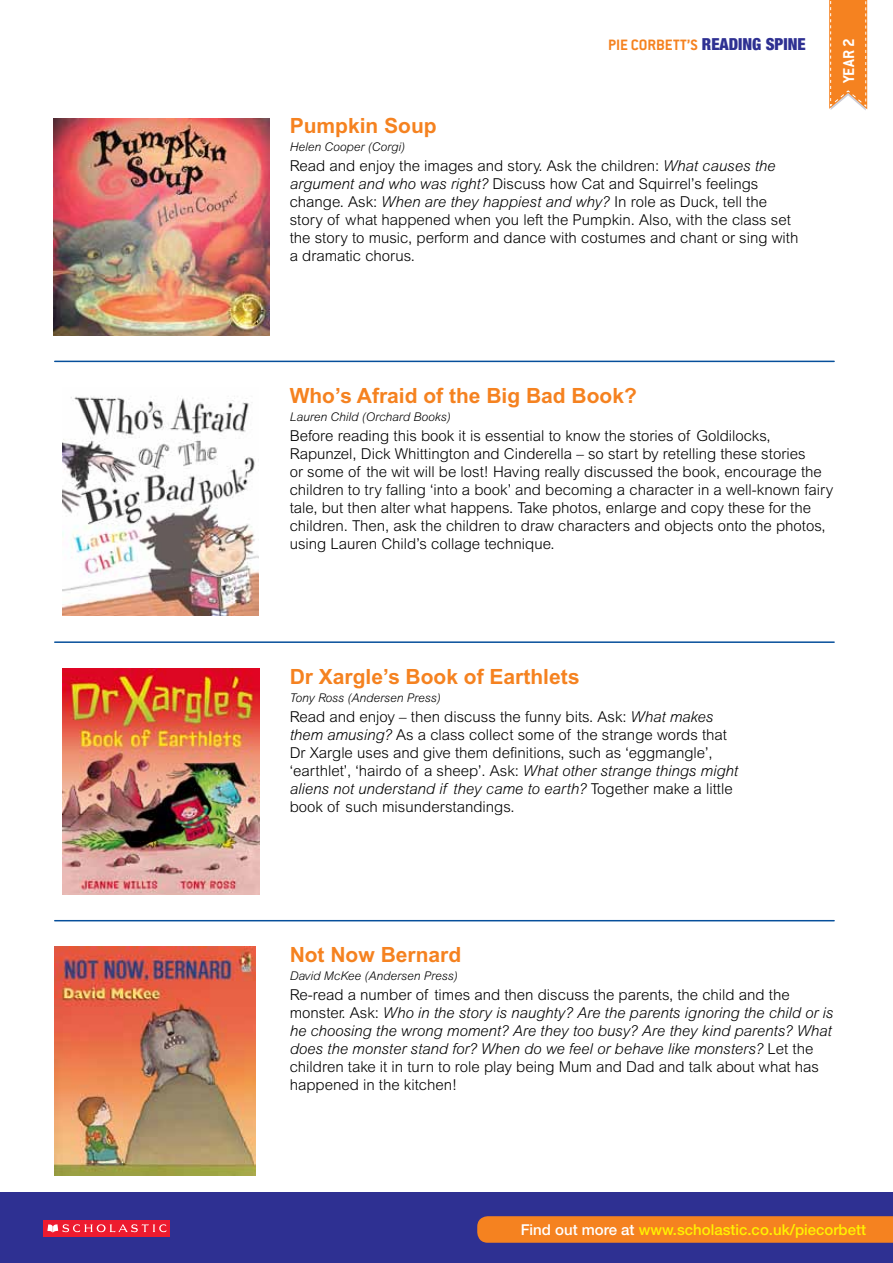
<style>
.page{position:relative;width:893px;height:1263px;background:#fff}
.page>*{position:absolute;margin:0;border:0;box-sizing:border-box;transform-origin:0 0}
.t1{font:700 21px "Arial MT Std";color:#f58220}
.t2{font:700 17.25px "Conduit ITC";color:#fff}
.t3{font:700 16.5px "Conduit ITC";color:#f58220}
.t4{font:300 15px/18px "Arial MT Std";color:#000}
.t5{font:italic 300 15px/18px "Arial MT Std";color:#000}
.t6{font:500 15px "Helvetica Neue LT Std";color:#fff200}
.t7{font:500 15px "Helvetica Neue LT Std";color:#fff}
.t8{font:italic 300 12px "Arial MT Std";color:#000}
.s1{font-family:"Helvetica Neue";font-weight:900;font-stretch:condensed;color:#2e3092}
.s2{font-style:italic}
.s3{font-style:normal}
.s4{color:#fff200}
.s5{color:#fff}
</style>
<div class="page">
<div style="left:0;top:1193px;width:893px;height:70px;background:#2e3092"></div>
<div style="left:43px;top:1220px;width:127px;height:16px;background:#ed1b2f"></div>
<svg style="left:47px;top:1224px;width:119px;height:8px"></svg>
<svg style="left:477px;top:1216px;width:416px;height:27px;background:#f08022"></svg>
<hr style="left:55px;top:641px;width:779px;height:2px;background:#064f9b">
<hr style="left:55px;top:920px;width:779px;height:1px;background:#064f9b">
<hr style="left:55px;top:361px;width:779px;height:1px;background:#064f9b">
<svg style="left:829px;top:0;width:38px;height:110px;background:#f58f39"></svg>
<img style="left:53px;top:118px;width:216px;height:217px">
<img style="left:63px;top:396px;width:196px;height:220px">
<img style="left:63px;top:668px;width:197px;height:226px">
<img style="left:55px;top:947px;width:201px;height:228px">
<p class="t3" style="left:608px;top:35px;width:199px">PIE CORBETT’S <span class="s1">READING SPINE</span></p>
<p class="t2" style="left:839px;top:83px;width:47px;rotate:-90deg">YEAR 2</p>
<h1 class="t1" style="left:290px;top:114px;width:149px">Pumpkin Soup</h1>
<p class="t8" style="left:290px;top:140px;width:117px">Helen Cooper (Corgi)</p>
<p class="t4" style="left:290px;top:157px;width:510px">Read and enjoy the images and story. Ask the children: <span class="s2">What causes the argument and who was right?</span> Discuss how Cat and Squirrel’s feelings change. Ask: <span class="s2">When are they happiest and why?</span> In role as Duck, tell the story of what happened when you left the Pumpkin. Also, with the class set the story to music, perform and dance with costumes and chant or sing with a dramatic chorus.</p>
<h1 class="t1" style="left:290px;top:383px;width:349px">Who’s Afraid of the Big Bad Book?</h1>
<p class="t8" style="left:290px;top:410px;width:163px">Lauren Child (Orchard Books)</p>
<p class="t4" style="left:290px;top:427px;width:545px">Before reading this book it is essential to know the stories of Goldilocks, Rapunzel, Dick Whittington and Cinderella – so start by retelling these stories<br>or some of the wit will be lost! Having really discussed the book, encourage the children to try falling ‘into a book’ and becoming a character in a well-known fairy tale, but then alter what happens. Take photos, enlarge and copy these for the children. Then, ask the children to draw characters and objects onto the photos, using Lauren Child’s collage technique.</p>
<h1 class="t1" style="left:290px;top:664px;width:291px">Dr Xargle’s Book of Earthlets</h1>
<p class="t8" style="left:290px;top:690px;width:153px">Tony Ross (Andersen Press)</p>
<p class="t4" style="left:290px;top:707px;width:450px">Read and enjoy – then discuss the funny bits. Ask: <span class="s2">What makes them amusing?</span> As a class collect some of the strange words that Dr Xargle uses and give them definitions, such as ‘eggmangle’, ‘earthlet’, ‘hairdo of a sheep’. Ask: <span class="s2">What other strange things might aliens not understand if they came to earth?</span> Together make a little book of such misunderstandings.</p>
<h1 class="t1" style="left:290px;top:942px;width:173px">Not Now Bernard</h1>
<p class="t8" style="left:290px;top:969px;width:170px">David McKee (Andersen Press)</p>
<p class="t5" style="left:290px;top:986px;width:545px"><span class="s3">Re-read a number of times and then discuss the parents, the child and the monster. Ask:</span> Who in the story is naughty? Are the parents ignoring the child or is he choosing the wrong moment? Are they too busy? Are they kind parents? What does the monster stand for? When do we feel or behave like monsters? <span class="s3">Let the children take it in turn to role play being Mum and Dad and talk about what has happened in the kitchen!</span></p>
<p class="t7" style="left:509px;top:1220px;width:131px">Find out more at <span class="s4">w</span></p>
<p class="t6" style="left:661px;top:1220px;width:195px">.scholastic. o.uk/piecorbett</p>
<p class="t6" style="left:521px;top:1220px;width:347px"><span class="s5">Find out more at</span> www.scholastic.co.uk/piecorbett</p>
</div>
